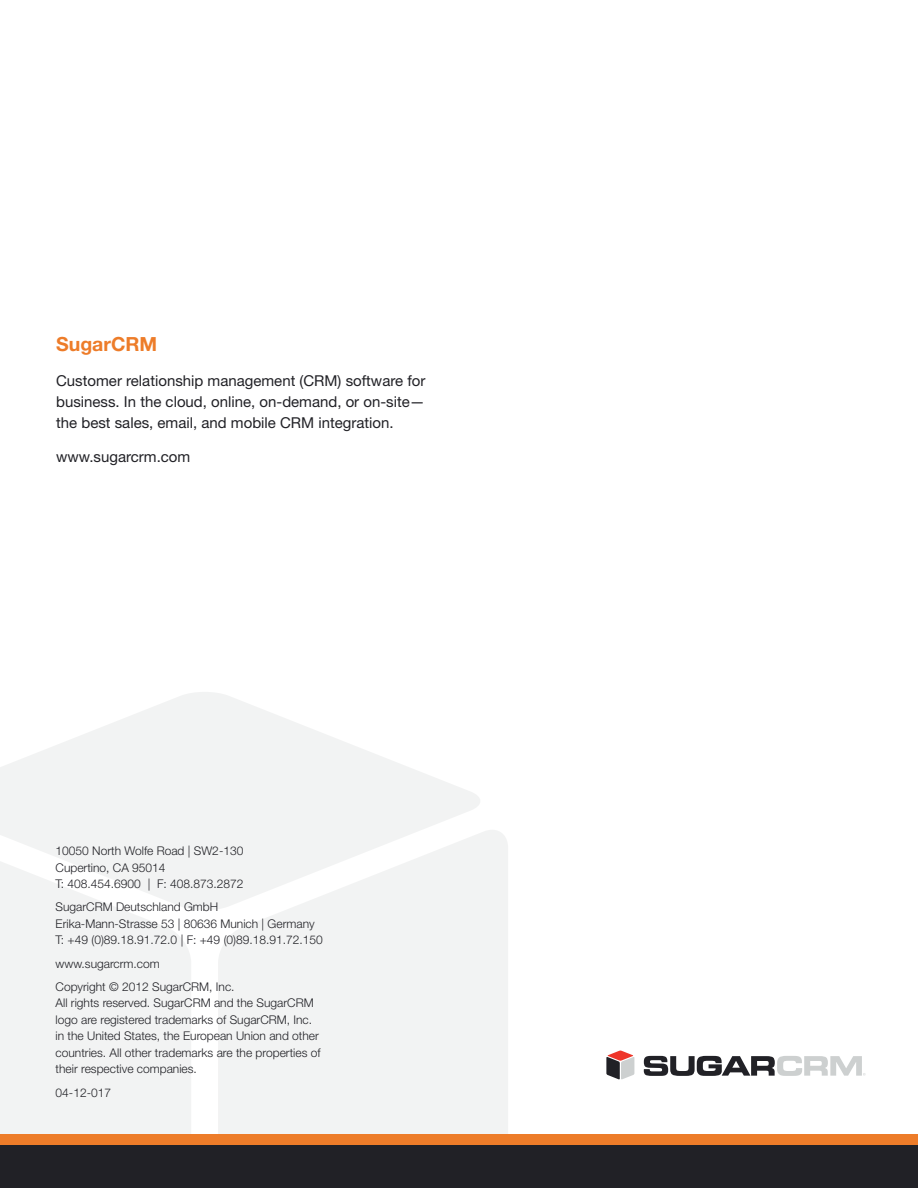
<style>
.page{position:relative;width:918px;height:1188px;background:#fff}
.page>*{position:absolute;margin:0;border:0;box-sizing:border-box;transform-origin:0 0}
.t1{font:700 19.5px "Helvetica Neue LT Std";color:#ed7c29}
.t2{font:15px/21px "Helvetica Neue LT Std";color:#212126;text-align:justify}
.t3{font:300 12px/16.5px "Helvetica Neue LT Std";color:#212126}
</style>
<div class="page">
<svg style="left:0;top:692px;width:480px;height:218px;fill:#f2f3f3"></svg>
<svg style="left:0;top:830px;width:191px;height:304px;fill:#f2f3f3"></svg>
<svg style="left:218px;top:830px;width:290px;height:304px;fill:#f2f3f3"></svg>
<div style="left:0;top:1134px;width:918px;height:54px;background:#212126"></div>
<div style="left:0;top:1134px;width:918px;height:11px;background:#ed7c29"></div>
<svg style="left:606px;top:1051px;width:28px;height:29px"></svg>
<svg style="left:644px;top:1056px;width:222px;height:20px"></svg>
<h1 class="t1" style="left:56px;top:332px;width:103px">SugarCRM</h1>
<p class="t2" style="left:56px;top:370px;width:371px">Customer relationship management (CRM) software for business. In the cloud, online, on-demand, or on-site— the best sales, email, and mobile CRM integration.</p>
<p class="t2" style="left:56px;top:446px;width:136px">www.sugarcrm.com</p>
<p class="t3" style="left:56px;top:842px;width:189px">10050 North Wolfe Road | SW2-130<br>Cupertino, CA 95014<br>T: 408.454.6900 | F: 408.873.2872</p>
<p class="t3" style="left:56px;top:899px;width:269px">SugarCRM Deutschland GmbH<br>Erika-Mann-Strasse 53 | 80636 Munich | Germany<br>T: +49 (0)89.18.91.72.0 | F: +49 (0)89.18.91.72.150</p>
<p class="t3" style="left:56px;top:951px;width:181px;line-height:23.2px">www.sugarcrm.com<br>Copyright © 2012 SugarCRM, Inc.</p>
<p class="t3" style="left:56px;top:994px;width:266px">All rights reserved. SugarCRM and the SugarCRM logo are registered trademarks of SugarCRM, Inc. in the United States, the European Union and other countries. All other trademarks are the properties of their respective companies.</p>
<p class="t3" style="left:56px;top:1084px;width:57px">04-12-017</p>
</div>
